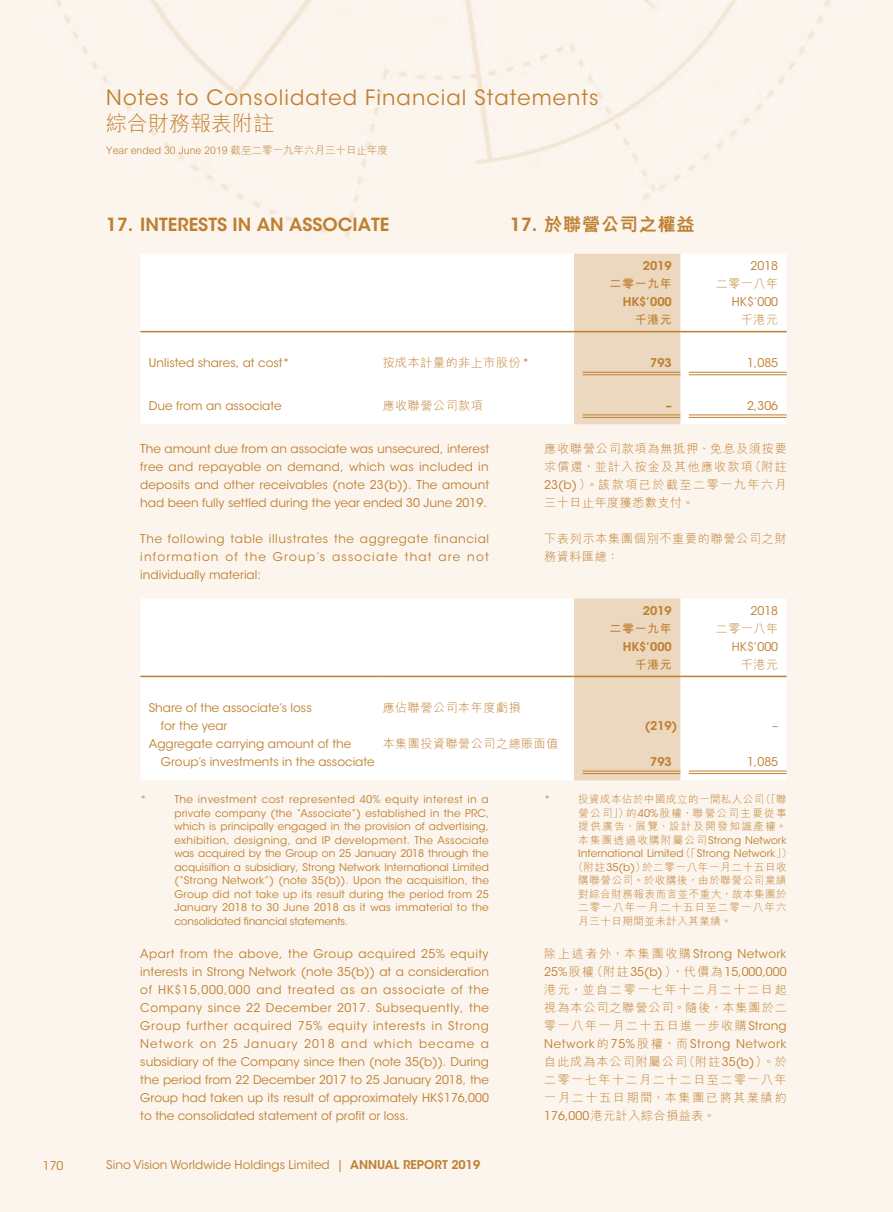
<style>
.page{position:relative;width:893px;height:1212px;background:#fff}
.page>*{position:absolute;margin:0;border:0;box-sizing:border-box;transform-origin:0 0}
.t1{font:21px "ITC Avant Garde Std";letter-spacing:.05em;color:#bf7f30}
.t2{font:300 21px "M Hei HK";color:#bf7f30}
.t3{font:600 18px "ITC Avant Garde Std";color:#bf7f30}
.t4{font:800 18px "M Hei HK";letter-spacing:.05em;color:#bf7f30}
.t5{font:12px/18px "ITC Avant Garde Std";color:#bf7f30;text-align:justify}
.t6{font:300 12px/18px "M Hei HK";letter-spacing:.085em;color:#bf7f30;text-align:justify}
.t7{font:12px/18px "ITC Avant Garde Std";letter-spacing:.025em;color:#bf7f30}
.t8{font:300 12px "M Hei HK";letter-spacing:.05em;color:#bf7f30}
.t9{font:600 12px "ITC Avant Garde Std";color:#bf7f30}
.t10{font:12px "ITC Avant Garde Std";letter-spacing:.045em;color:#bf7f30}
.t11{font:300 12px/18px "M Hei HK";letter-spacing:.065em;color:#bf7f30}
.t12{font:700 12px "M Hei HK";letter-spacing:.05em;color:#bf7f30}
.t13{font:10.5px/13.5px "ITC Avant Garde Std";color:#bf7f30;text-align:justify}
.t14{font:300 10.5px/13.5px "M Hei HK";letter-spacing:.05em;color:#bf7f30;text-align:justify}
.t15{font:300 10.5px "M Hei HK";color:#bf7f30}
.s1{font-family:"ITC Avant Garde Std";font-weight:600}
.s2{font-family:"ITC Avant Garde Std";font-weight:400}
.s3{font-weight:600}
.s4{font-family:"M Hei HK";font-weight:300}
</style>
<div class="page">
<svg style="left:140px;top:254px;width:647px;height:170px"></svg>
<div style="left:574px;top:254px;width:106px;height:170px;background:#ecd8be"></div>
<hr style="left:140px;top:331px;width:243px;height:1px;background:#bf7f30">
<hr style="left:383px;top:331px;width:191px;height:1px;background:#bf7f30">
<hr style="left:574px;top:331px;width:106px;height:1px;background:#bf7f30">
<hr style="left:680px;top:331px;width:107px;height:1px;background:#bf7f30">
<hr style="left:583px;top:372px;width:97px;height:1px;background:#bf7f30">
<hr style="left:583px;top:374px;width:97px;height:1px;background:#bf7f30">
<hr style="left:689px;top:372px;width:98px;height:1px;background:#bf7f30">
<hr style="left:689px;top:374px;width:98px;height:1px;background:#bf7f30">
<hr style="left:583px;top:415px;width:97px;height:1px;background:#bf7f30">
<hr style="left:583px;top:417px;width:97px;height:1px;background:#bf7f30">
<hr style="left:689px;top:415px;width:98px;height:1px;background:#bf7f30">
<hr style="left:689px;top:417px;width:98px;height:1px;background:#bf7f30">
<svg style="left:140px;top:598px;width:647px;height:182px"></svg>
<div style="left:574px;top:598px;width:106px;height:182px;background:#ecd8be"></div>
<hr style="left:140px;top:676px;width:243px;height:1px;background:#bf7f30">
<hr style="left:383px;top:676px;width:191px;height:1px;background:#bf7f30">
<hr style="left:574px;top:676px;width:106px;height:1px;background:#bf7f30">
<hr style="left:680px;top:676px;width:107px;height:1px;background:#bf7f30">
<hr style="left:583px;top:771px;width:97px;height:1px;background:#bf7f30">
<hr style="left:583px;top:773px;width:97px;height:1px;background:#bf7f30">
<hr style="left:689px;top:771px;width:98px;height:1px;background:#bf7f30">
<hr style="left:689px;top:773px;width:98px;height:1px;background:#bf7f30">
<h1 class="t1" style="left:106px;top:84px;width:494px">Notes to Consolidated Financial Statements</h1>
<h1 class="t2" style="left:106px;top:113px;width:169px">綜合財務報表附註</h1>
<p class="t15" style="left:106px;top:145px;width:283px">Year ended 30 June 2019 截至二零一九年六月三十日止年度</p>
<h2 class="t3" style="left:106px;top:213px;width:285px">17. INTERESTS IN AN ASSOCIATE</h2>
<h2 class="t4" style="left:510px;top:215px;width:186px"><span class="s1">17.</span> 於聯營公司之權益</h2>
<p class="t9" style="left:643px;top:258px;width:30px">2019</p>
<p class="t5" style="left:750px;top:257px;width:29px">2018</p>
<p class="t12" style="left:609px;top:275px;width:64px">二零一九年</p>
<p class="t6" style="left:716px;top:275px;width:64px">二零一八年</p>
<p class="t9" style="left:623px;top:294px;width:51px">HK$’000</p>
<p class="t5" style="left:732px;top:293px;width:48px">HK$’000</p>
<p class="t12" style="left:635px;top:311px;width:39px">千港元</p>
<p class="t6" style="left:741px;top:311px;width:39px">千港元</p>
<p class="t5" style="left:149px;top:354px;width:143px">Unlisted shares, at cost*</p>
<p class="t8" style="left:383px;top:356px;width:148px">按成本計量的非上市股份<span class="s2">*</span></p>
<p class="t9" style="left:650px;top:355px;width:23px">793</p>
<p class="t5" style="left:747px;top:354px;width:33px">1,085</p>
<p class="t5" style="left:149px;top:396px;width:134px">Due from an associate</p>
<p class="t8" style="left:383px;top:399px;width:102px">應收聯營公司款項</p>
<p class="t9" style="left:666px;top:397px;width:7px">–</p>
<p class="t5" style="left:747px;top:396px;width:33px">2,306</p>
<p class="t5" style="left:140px;top:440px;width:350px">The amount due from an associate was unsecured, interest free and repayable on demand, which was included in deposits and other receivables (note 23(b)). The amount had been fully settled during the year ended 30 June 2019.</p>
<p class="t5" style="left:140px;top:530px;width:350px">The following table illustrates the aggregate financial information of the Group’s associate that are not individually material:</p>
<p class="t9" style="left:643px;top:603px;width:30px">2019</p>
<p class="t5" style="left:750px;top:602px;width:29px">2018</p>
<p class="t12" style="left:609px;top:620px;width:64px">二零一九年</p>
<p class="t6" style="left:716px;top:619px;width:64px">二零一八年</p>
<p class="t9" style="left:623px;top:639px;width:51px">HK$’000</p>
<p class="t5" style="left:732px;top:638px;width:48px">HK$’000</p>
<p class="t12" style="left:635px;top:656px;width:39px">千港元</p>
<p class="t6" style="left:741px;top:655px;width:39px">千港元</p>
<p class="t5" style="left:161px;top:698px;width:152px;text-indent:-12px">Share of the associate’s loss for the year</p>
<p class="t8" style="left:383px;top:701px;width:139px">應佔聯營公司本年度虧損</p>
<p class="t6" style="left:544px;top:439px;width:244px">應收聯營公司款項為無抵押、免息及須按要求償還，並計入按金及其他應收款項（附註<span class="s2">23(b)</span>）。該款項已於截至二零一九年六月三十日止年度獲悉數支付。</p>
<p class="t11" style="left:544px;top:529px;width:244px">下表列示本集團個別不重要的聯營公司之財務資料匯總：</p>
<p class="t9" style="left:645px;top:718px;width:34px">(219)</p>
<p class="t5" style="left:772px;top:716px;width:7px">–</p>
<p class="t5" style="left:161px;top:734px;width:215px;text-indent:-12px">Aggregate carrying amount of the<br>Group’s investments in the associate</p>
<p class="t8" style="left:383px;top:737px;width:177px">本集團投資聯營公司之總賬面值</p>
<p class="t9" style="left:650px;top:754px;width:23px">793</p>
<p class="t5" style="left:747px;top:752px;width:33px">1,085</p>
<p class="t13" style="left:140px;top:793px;width:8px">*</p>
<p class="t13" style="left:174px;top:793px;width:316px">The investment cost represented 40% equity interest in a private company (the “Associate”) established in the PRC, which is principally engaged in the provision of advertising, exhibition, designing, and IP development. The Associate was acquired by the Group on 25 January 2018 through the acquisition a subsidiary, Strong Network International Limited (“Strong Network”) (note 35(b)). Upon the acquisition, the Group did not take up its result during the period from 25<br>January 2018 to 30 June 2018 as it was immaterial to the consolidated financial statements.</p>
<p class="t5" style="left:140px;top:944px;width:350px">Apart from the above, the Group acquired 25% equity interests in Strong Network (note 35(b)) at a consideration of HK$15,000,000 and treated as an associate of the Company since 22 December 2017. Subsequently, the Group further acquired 75% equity interests in Strong Network on 25 January 2018 and which became a subsidiary of the Company since then (note 35(b)). During the period from 22 December 2017 to 25 January 2018, the Group had taken up its result of approximately HK$176,000 to the consolidated statement of profit or loss.</p>
<p class="t5" style="left:43px;top:1156px;width:22px">170</p>
<p class="t5" style="left:106px;top:1155px;width:375px">Sino Vision Worldwide Holdings Limited | <span class="s3">ANNUAL REPORT 2019</span></p>
<p class="t13" style="left:544px;top:793px;width:8px">*</p>
<p class="t14" style="left:578px;top:792px;width:210px">投資成本佔於中國成立的一間私人公司（「聯營公司」）的<span class="s2">40%</span>股權，聯營公司主要從事提供廣告、展覽、設計及開發知識產權。</p>
<p class="t13" style="left:578px;top:833px;width:215px"><span class="s4">本集團透過收購附屬公司</span>Strong Network<br>International Limited<span class="s4">（「</span>Strong Network<span class="s4">」）</span></p>
<p class="t14" style="left:578px;top:860px;width:210px;text-indent:-5px">（附註<span class="s2">35(b)</span>）於二零一八年一月二十五日收購聯營公司。於收購後，由於聯營公司業績對綜合財務報表而言並不重大，故本集團於二零一八年一月二十五日至二零一八年六月三十日期間並未計入其業績。</p>
<p class="t7" style="left:544px;top:944px;width:244px"><span class="s4">除上述者外，本集團收購</span>Strong Network<br>25%<span class="s4">股權（附註</span>35(b)<span class="s4">），代價為</span>15,000,000</p>
<p class="t6" style="left:544px;top:980px;width:244px">港元，並自二零一七年十二月二十二日起視為本公司之聯營公司。隨後，本集團於二零一八年一月二十五日進一步收購<span class="s2">Strong</span></p>
<p class="t10" style="left:544px;top:1036px;width:244px">Network <span class="s4">的</span> 75% <span class="s4">股權，而</span> Strong Network</p>
<p class="t6" style="left:544px;top:1052px;width:244px">自此成為本公司附屬公司（附註<span class="s2">35(b)</span>）。於二零一七年十二月二十二日至二零一八年一月二十五日期間，本集團已將其業績約<span class="s2">176,000</span>港元計入綜合損益表。</p>
</div>
